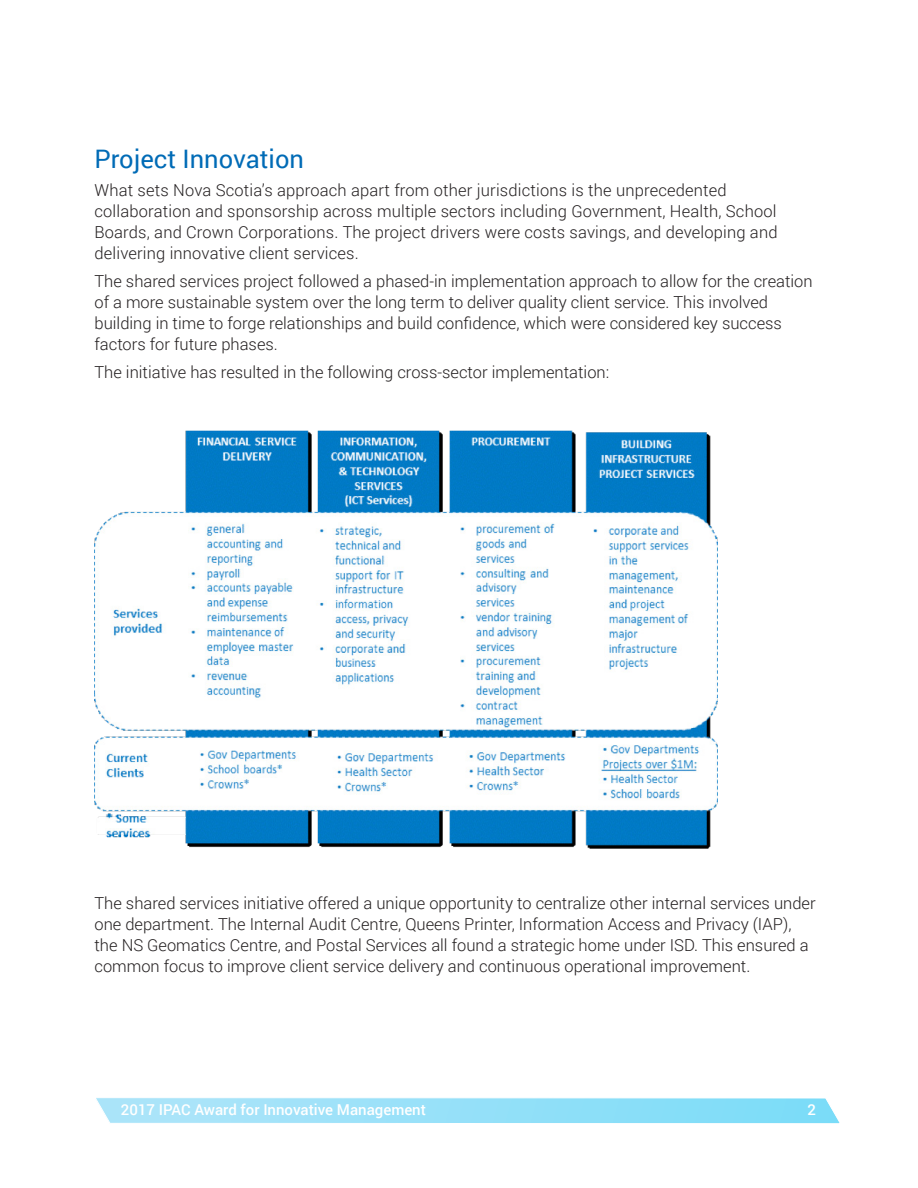
<style>
.page{position:relative;width:918px;height:1188px;background:#fff}
.page>*{position:absolute;margin:0;border:0;box-sizing:border-box;transform-origin:0 0}
.t1{font:25.5px "Roboto";color:#006bb6}
.body{font:300 16.5px/21px "Roboto";color:#231f20}
.t2{font:500 15px "Roboto";color:#fff}
</style>
<div class="page">
<svg style="left:96px;top:1098px;width:744px;height:26px;background:#9ce2f8"></svg>
<img style="left:95px;top:430px;width:623px;height:419px">
<p class="t1" style="left:94px;top:141px;width:211px">Project Innovation</p>
<p class="body" style="left:94px;top:179px;width:685px">What sets Nova Scotia’s approach apart from other jurisdictions is the unprecedented collaboration and sponsorship across multiple sectors including Government, Health, School Boards, and Crown Corporations. The project drivers were costs savings, and developing and delivering innovative client services.</p>
<p class="body" style="left:94px;top:270px;width:720px">The shared services project followed a phased-in implementation approach to allow for the creation of a more sustainable system over the long term to deliver quality client service. This involved building in time to forge relationships and build confidence, which were considered key success factors for future phases.</p>
<p class="body" style="left:94px;top:361px;width:516px">The initiative has resulted in the following cross-sector implementation:</p>
<p class="body" style="left:94px;top:893px;width:723px">The shared services initiative offered a unique opportunity to centralize other internal services under one department. The Internal Audit Centre, Queens Printer, Information Access and Privacy (IAP), the NS Geomatics Centre, and Postal Services all found a strategic home under ISD. This ensured a common focus to improve client service delivery and continuous operational improvement.</p>
<p class="t2" style="left:121px;top:1099px;width:307px">2017 IPAC Award for Innovative Management</p>
<p class="t2" style="left:808px;top:1099px;width:10px">2</p>
</div>
